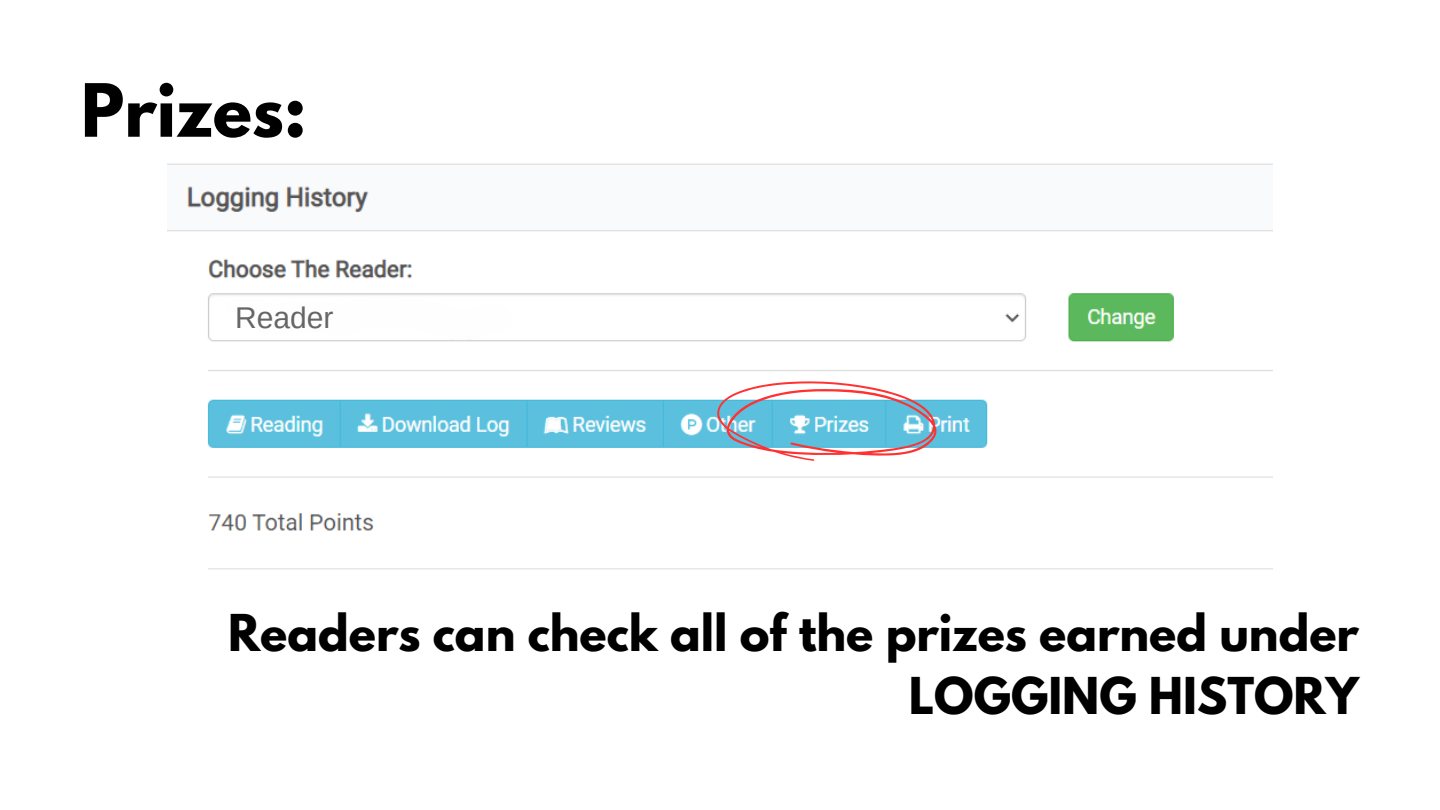
<style>
.page{position:relative;width:1440px;height:810px;background:#fff}
.page>*{position:absolute;margin:0;border:0;box-sizing:border-box;transform-origin:0 0}
.t1{font:700 65px "League Spartan";color:#000}
.t2{font:700 45px/63px "League Spartan";color:#000;text-align:right}
.t3{font:30px "Arimo";color:#666}
</style>
<div class="page">
<img style="left:168px;top:163px;width:1104px;height:407px">
<svg style="left:707px;top:301px;width:242px;height:240px"></svg>
<h1 class="t1" style="left:81px;top:78px;width:227px">Prizes:</h1>
<p class="t3" style="left:235px;top:301px;width:100px">Reader</p>
<p class="t2" style="left:228px;top:607px;width:1132px">Readers can check all of the prizes earned under<br>LOGGING HISTORY</p>
</div>
